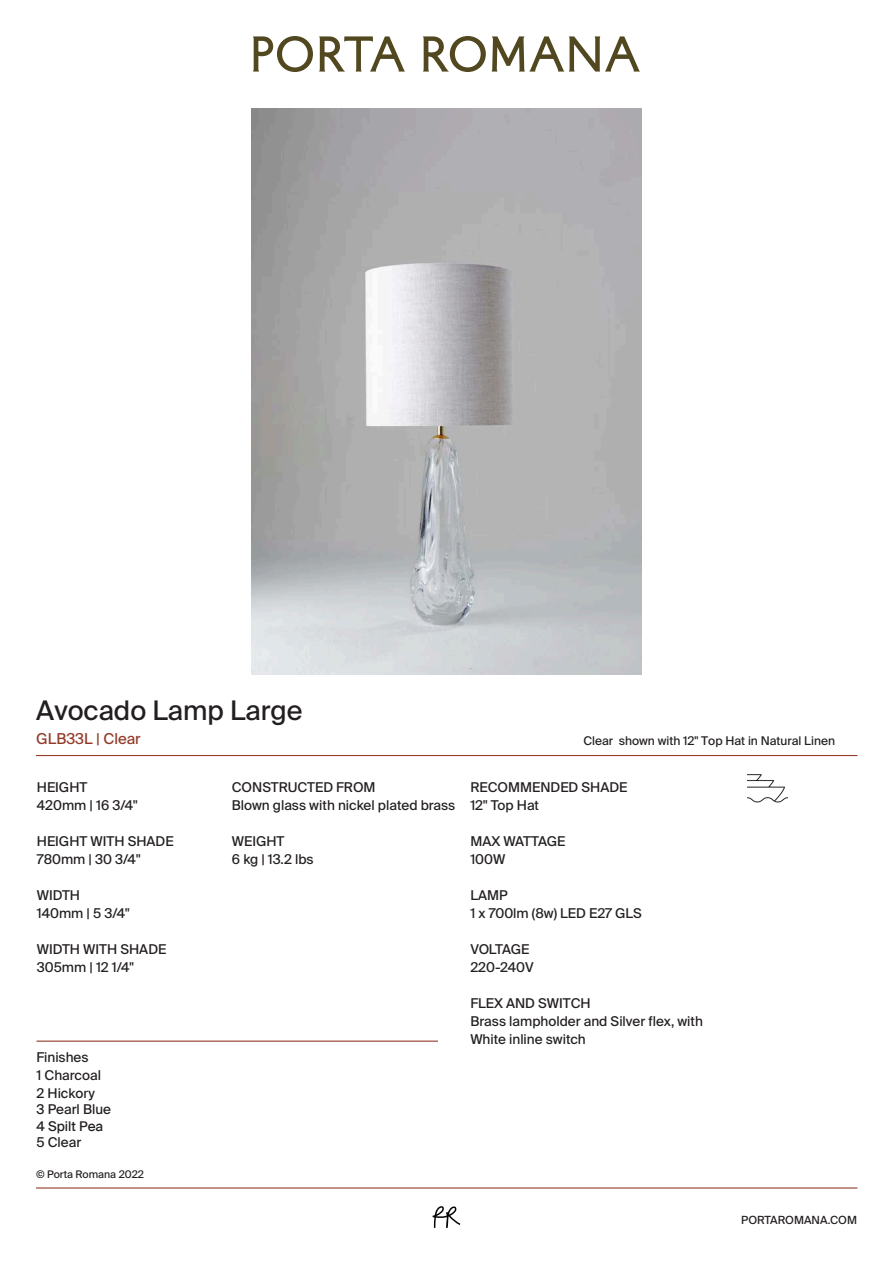
<style>
.page{position:relative;width:893px;height:1263px;background:#fff}
.page>*{position:absolute;margin:0;border:0;box-sizing:border-box;transform-origin:0 0}
.t1{font:27px "Suisse Intl";color:#231f20}
.t2{font:15px "Suisse Intl";color:#943b2a}
.t3{font:13.5px/18px "Suisse Intl";color:#231f20}
.t4{font:13.5px/18px "Suisse Intl";letter-spacing:-.025em;color:#231f20}
.t5{font:12px "Suisse Intl";color:#231f20}
.t6{font:11.25px "Suisse Intl";color:#231f20}
.t7{font:10.5px "Suisse Intl";color:#231f20}
</style>
<div class="page">
<hr style="left:36px;top:755px;width:821px;height:1px;background:#943b2a">
<img style="left:252px;top:108px;width:389px;height:566px">
<svg style="left:253px;top:36px;width:60px;height:36px"></svg>
<svg style="left:319px;top:36px;width:86px;height:36px"></svg>
<svg style="left:423px;top:36px;width:63px;height:36px"></svg>
<svg style="left:492px;top:36px;width:148px;height:36px"></svg>
<hr style="left:36px;top:1040px;width:402px;height:2px;background:#943b2a">
<svg style="left:433px;top:1206px;width:27px;height:22px"></svg>
<hr style="left:36px;top:1187px;width:821px;height:1px;background:#943b2a">
<img style="left:747px;top:774px;width:40px;height:29px">
<h1 class="t1" style="left:36px;top:695px;width:268px">Avocado Lamp Large</h1>
<p class="t2" style="left:36px;top:730px;width:106px">GLB33L | Clear</p>
<p class="t5" style="left:583px;top:733px;width:253px">Clear shown with 12" Top Hat in Natural Linen</p>
<p class="t3" style="left:37px;top:778px;width:102px">HEIGHT<br>420mm | 16 3/4"</p>
<p class="t3" style="left:37px;top:832px;width:138px">HEIGHT WITH SHADE<br>780mm | 30 3/4"</p>
<p class="t3" style="left:37px;top:886px;width:94px">WIDTH<br>140mm | 5 3/4"</p>
<p class="t3" style="left:37px;top:940px;width:131px">WIDTH WITH SHADE<br>305mm | 12 1/4"</p>
<p class="t3" style="left:36px;top:1048px;width:66px">Finishes<br>1 Charcoal<br>2 Hickory</p>
<p class="t3" style="left:36px;top:1102px;width:76px;line-height:16.2px">3 Pearl Blue<br>4 Spilt Pea<br>5 Clear</p>
<p class="t7" style="left:36px;top:1168px;width:109px">© Porta Romana 2022</p>
<p class="t3" style="left:232px;top:778px;width:225px">CONSTRUCTED FROM<br>Blown glass with nickel plated brass</p>
<p class="t3" style="left:232px;top:832px;width:83px">WEIGHT<br>6 kg | 13.2 lbs</p>
<p class="t3" style="left:470px;top:778px;width:159px">RECOMMENDED SHADE<br>12" Top Hat</p>
<p class="t3" style="left:470px;top:832px;width:97px">MAX WATTAGE<br>100W</p>
<p class="t3" style="left:470px;top:886px;width:173px">LAMP<br>1 x 700lm (8w) LED E27 GLS</p>
<p class="t4" style="left:470px;top:940px;width:65px">VOLTAGE<br>220-240V</p>
<p class="t3" style="left:470px;top:994px;width:234px">FLEX AND SWITCH<br>Brass lampholder and Silver flex, with<br>White inline switch</p>
<p class="t6" style="left:741px;top:1213px;width:117px">PORTAROMANA.COM</p>
</div>
